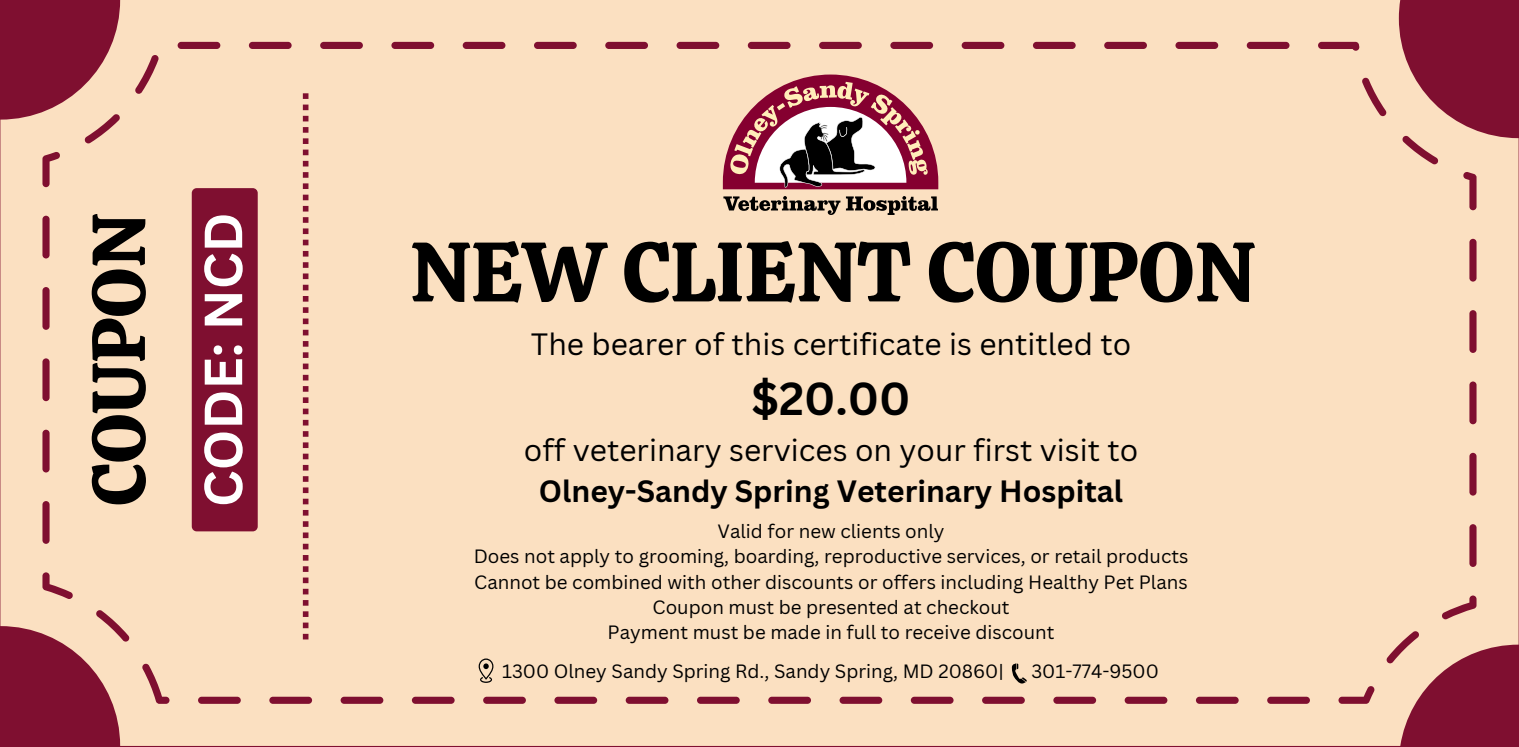
<style>
.page{position:relative;width:1519px;height:747px;background:#fff}
.page>*{position:absolute;margin:0;border:0;box-sizing:border-box;transform-origin:0 0}
.t1{font:84.25px "Calistoga";color:#000}
.t2{font:75px "Calistoga";color:#000}
.t3{font:700 52.5px "Canva Sans";color:#fff}
.t4{font:700 45px "Canva Sans";color:#000}
.t5{font:30px/40.8px "Canva Sans";color:#000;text-align:center}
.t6{font:18.75px "Canva Sans";color:#000}
.s1{font-weight:700}
</style>
<div class="page">
<div style="left:0;top:0;width:1518px;height:745px;background:#fbe0c1"></div>
<svg style="left:303px;top:622px;width:5px;height:17px"></svg>
<svg style="left:303px;top:611px;width:5px;height:5px"></svg>
<svg style="left:303px;top:577px;width:5px;height:28px"></svg>
<svg style="left:303px;top:566px;width:5px;height:5px"></svg>
<svg style="left:303px;top:532px;width:5px;height:28px"></svg>
<svg style="left:303px;top:521px;width:5px;height:5px"></svg>
<svg style="left:303px;top:487px;width:5px;height:28px"></svg>
<svg style="left:303px;top:476px;width:5px;height:5px"></svg>
<svg style="left:303px;top:442px;width:5px;height:28px"></svg>
<svg style="left:303px;top:431px;width:5px;height:5px"></svg>
<svg style="left:303px;top:397px;width:5px;height:28px"></svg>
<svg style="left:303px;top:386px;width:5px;height:5px"></svg>
<svg style="left:303px;top:352px;width:5px;height:28px"></svg>
<svg style="left:303px;top:341px;width:5px;height:5px"></svg>
<svg style="left:303px;top:307px;width:5px;height:28px"></svg>
<svg style="left:303px;top:296px;width:5px;height:5px"></svg>
<svg style="left:303px;top:262px;width:5px;height:28px"></svg>
<svg style="left:303px;top:251px;width:5px;height:5px"></svg>
<svg style="left:303px;top:217px;width:5px;height:28px"></svg>
<svg style="left:303px;top:206px;width:5px;height:5px"></svg>
<svg style="left:303px;top:172px;width:5px;height:28px"></svg>
<svg style="left:303px;top:161px;width:5px;height:5px"></svg>
<svg style="left:303px;top:127px;width:5px;height:28px"></svg>
<svg style="left:303px;top:116px;width:5px;height:5px"></svg>
<svg style="left:303px;top:93px;width:5px;height:17px"></svg>
<div style="left:192px;top:188px;width:66px;height:343px;background:#7f0f30;border-radius:5px"></div>
<svg style="left:723px;top:196px;width:117px;height:19px"></svg>
<svg style="left:846px;top:196px;width:92px;height:19px"></svg>
<svg style="left:723px;top:75px;width:215px;height:114px"></svg>
<svg style="left:1012px;top:663px;width:15px;height:20px"></svg>
<svg style="left:479px;top:658px;width:14px;height:24px"></svg>
<h3 class="t2" style="left:70px;top:506px;width:294px;rotate:-90deg">COUPON</h3>
<p class="t3" style="left:186px;top:507px;width:296px;rotate:-90deg">CODE: NCD</p>
<h2 class="t1" style="left:410px;top:217px;width:847px">NEW CLIENT COUPON</h2>
<p class="t5" style="left:531px;top:322px;width:602px">The bearer of this certificate is entitled to</p>
<h1 class="t4" style="left:751px;top:366px;width:161px">$20.00</h1>
<h5 class="t5" style="left:524px;top:428px;width:616px">off veterinary services on your first visit to<br><span class="s1">Olney-Sandy Spring Veterinary Hospital</span></h5>
<h4 class="t6" style="left:717px;top:517px;width:229px">Valid for new clients only</h4>
<h5 class="t6" style="left:474px;top:543px;width:716px">Does not apply to grooming, boarding, reproductive services, or retail products</h5>
<p class="t6" style="left:474px;top:568px;width:715px">Cannot be combined with other discounts or offers including Healthy Pet Plans</p>
<p class="t6" style="left:652px;top:593px;width:358px">Coupon must be presented at checkout</p>
<p class="t6" style="left:607px;top:619px;width:448px">Payment must be made in full to receive discount</p>
<p class="t6" style="left:502px;top:657px;width:503px">1300 Olney Sandy Spring Rd., Sandy Spring, MD 20860|</p>
<p class="t6" style="left:1031px;top:657px;width:129px">301-774-9500</p>
</div>
